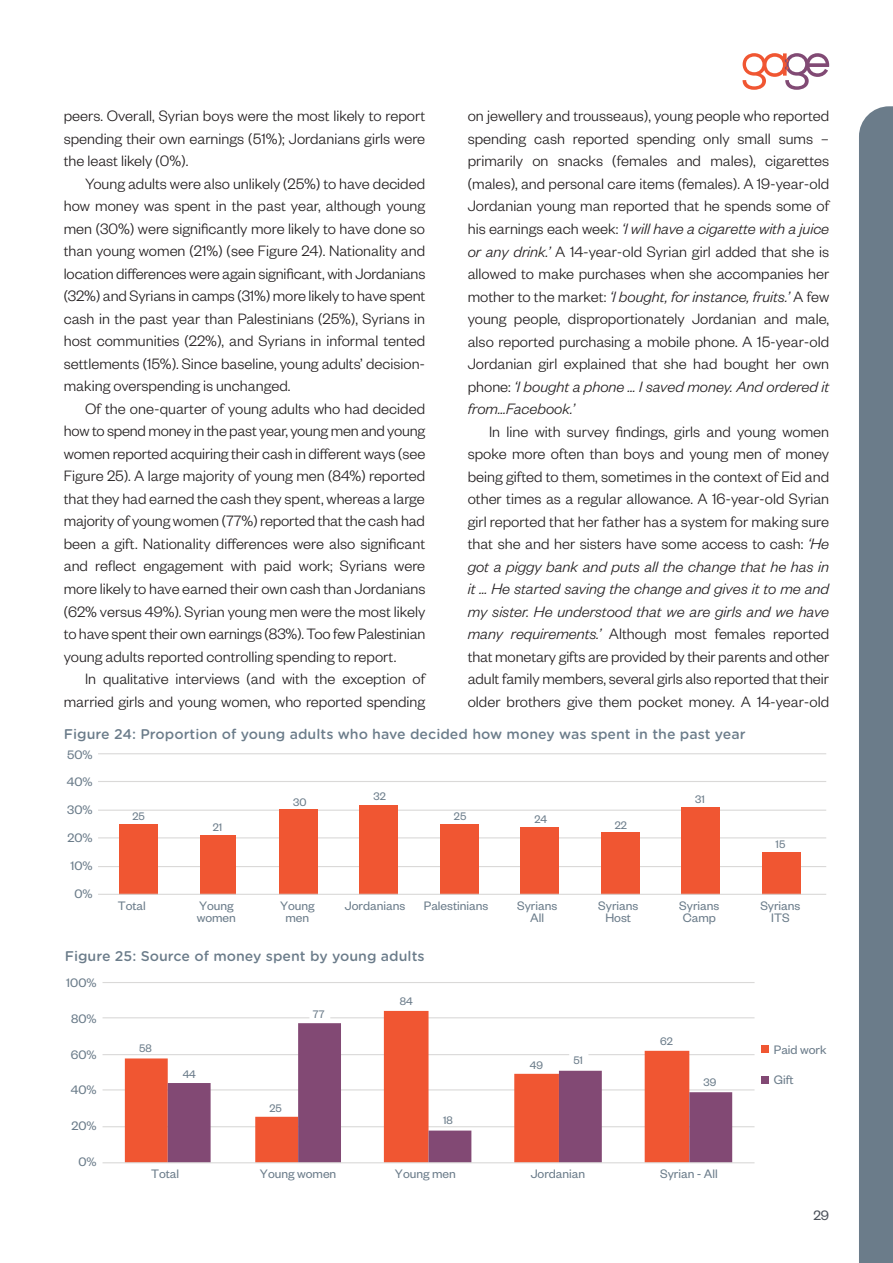
<style>
.page{position:relative;width:893px;height:1263px;background:#fff}
.page>*{position:absolute;margin:0;border:0;box-sizing:border-box;transform-origin:0 0}
.Body_paragraph{font:300 16.5px/22.5px "Founders Grotesk";color:#231f20;text-align:justify}
.t1{font:15px "Founders Grotesk";color:#4b515a}
.t2{font:13.5px/12px "Founders Grotesk";color:#6b7c8a;text-align:center}
.t3{font:500 13.5px "Gotham Rnd S Sm";color:#6b7c8a}
.t4{font:12px "Founders Grotesk";color:#6b7c8a}
.s1{font-style:italic}
</style>
<div class="page">
<div style="left:859px;top:106px;width:34px;height:1157px;background:#6b7c8a"></div>
<svg style="left:742px;top:53px;width:87px;height:37px"></svg>
<hr style="left:98px;top:866px;width:728px;height:1px;background:#dad9d8">
<hr style="left:98px;top:837px;width:728px;height:1px;background:#dad9d8">
<hr style="left:98px;top:810px;width:728px;height:1px;background:#dad9d8">
<hr style="left:98px;top:781px;width:728px;height:1px;background:#dad9d8">
<hr style="left:98px;top:753px;width:728px;height:1px;background:#dad9d8">
<div style="left:762px;top:853px;width:38px;height:42px;background:#f05632"></div>
<div style="left:682px;top:808px;width:38px;height:87px;background:#f05632"></div>
<div style="left:601px;top:833px;width:38px;height:62px;background:#f05632"></div>
<div style="left:521px;top:827px;width:38px;height:68px;background:#f05632"></div>
<div style="left:440px;top:824px;width:38px;height:71px;background:#f05632"></div>
<div style="left:360px;top:805px;width:38px;height:90px;background:#f05632"></div>
<div style="left:279px;top:810px;width:38px;height:85px;background:#f05632"></div>
<div style="left:200px;top:835px;width:36px;height:60px;background:#f05632"></div>
<div style="left:119px;top:824px;width:38px;height:71px;background:#f05632"></div>
<hr style="left:98px;top:894px;width:728px;height:1px;background:#dad9d8">
<div style="left:762px;top:1046px;width:7px;height:7px;background:#f05632"></div>
<div style="left:762px;top:1076px;width:7px;height:7px;background:#824974"></div>
<hr style="left:103px;top:982px;width:651px;height:1px;background:#dad9d8">
<hr style="left:330px;top:1017px;width:424px;height:1px;background:#dad9d8">
<hr style="left:103px;top:1017px;width:206px;height:1px;background:#dad9d8">
<hr style="left:588px;top:1054px;width:166px;height:1px;background:#dad9d8">
<hr style="left:103px;top:1054px;width:466px;height:1px;background:#dad9d8">
<hr style="left:103px;top:1089px;width:651px;height:1px;background:#dad9d8">
<hr style="left:103px;top:1126px;width:651px;height:1px;background:#dad9d8">
<svg style="left:125px;top:1011px;width:564px;height:151px"></svg>
<svg style="left:168px;top:1023px;width:564px;height:139px"></svg>
<hr style="left:103px;top:1162px;width:651px;height:1px;background:#dad9d8">
<p class="Body_paragraph" style="left:468px;top:104px;width:363px">on jewellery and trousseaus), young people who reported spending cash reported spending only small sums – primarily on snacks (females and males), cigarettes (males), and personal care items (females). A 19-year-old Jordanian young man reported that he spends some of his earnings each week: <span class="s1">‘I will have a cigarette with a juice or any drink.’</span> A 14-year-old Syrian girl added that she is allowed to make purchases when she accompanies her mother to the market: <span class="s1">‘I bought, for instance, fruits.’</span> A few young people, disproportionately Jordanian and male, also reported purchasing a mobile phone. A 15-year-old Jordanian girl explained that she had bought her own phone: <span class="s1">‘I bought a phone … I saved money. And ordered it from…Facebook.’</span></p>
<p class="Body_paragraph" style="left:468px;top:419px;width:363px;text-indent:21px">In line with survey findings, girls and young women spoke more often than boys and young men of money being gifted to them, sometimes in the context of Eid and other times as a regular allowance. A 16-year-old Syrian girl reported that her father has a system for making sure that she and her sisters have some access to cash: <span class="s1">‘He got a piggy bank and puts all the change that he has in it … He started saving the change and gives it to me and my sister. He understood that we are girls and we have many requirements.’</span> Although most females reported that monetary gifts are provided by their parents and other adult family members, several girls also reported that their older brothers give them pocket money. A 14-year-old</p>
<p class="t3" style="left:64px;top:724px;width:683px">Figure 24: Proportion of young adults who have decided how money was spent in the past year</p>
<p class="Body_paragraph" style="left:64px;top:104px;width:363px">peers. Overall, Syrian boys were the most likely to report spending their own earnings (51%); Jordanians girls were the least likely (0%).</p>
<p class="Body_paragraph" style="left:64px;top:171px;width:363px;text-indent:21px">Young adults were also unlikely (25%) to have decided how money was spent in the past year, although young men (30%) were significantly more likely to have done so than young women (21%) (see Figure 24). Nationality and location differences were again significant, with Jordanians (32%) and Syrians in camps (31%) more likely to have spent cash in the past year than Palestinians (25%), Syrians in host communities (22%), and Syrians in informal tented settlements (15%). Since baseline, young adults’ decision&shy;making overspending is unchanged.</p>
<p class="Body_paragraph" style="left:64px;top:397px;width:363px;text-indent:21px">Of the one-quarter of young adults who had decided how to spend money in the past year, young men and young women reported acquiring their cash in different ways (see Figure 25). A large majority of young men (84%) reported that they had earned the cash they spent, whereas a large majority of young women (77%) reported that the cash had been a gift. Nationality differences were also significant and reflect engagement with paid work; Syrians were more likely to have earned their own cash than Jordanians (62% versus 49%). Syrian young men were the most likely to have spent their own earnings (83%). Too few Palestinian young adults reported controlling spending to report.</p>
<p class="Body_paragraph" style="left:64px;top:667px;width:363px;text-align:right">In qualitative interviews (and with the exception of married girls and young women, who reported spending</p>
<p class="t2" style="left:67px;top:747px;width:27px">50%</p>
<p class="t2" style="left:67px;top:775px;width:27px">40%</p>
<p class="t2" style="left:67px;top:803px;width:27px">30%</p>
<p class="t2" style="left:67px;top:831px;width:27px">20%</p>
<p class="t2" style="left:70px;top:859px;width:24px">10%</p>
<p class="t2" style="left:74px;top:887px;width:20px">0%</p>
<p class="t4" style="left:132px;top:809px;width:14px">25</p>
<p class="t4" style="left:213px;top:820px;width:11px">21</p>
<p class="t4" style="left:293px;top:795px;width:15px">30</p>
<p class="t4" style="left:374px;top:789px;width:14px">32</p>
<p class="t4" style="left:454px;top:809px;width:14px">25</p>
<p class="t4" style="left:534px;top:812px;width:14px">24</p>
<p class="t4" style="left:615px;top:818px;width:14px">22</p>
<p class="t4" style="left:695px;top:792px;width:11px">31</p>
<p class="t4" style="left:775px;top:837px;width:11px">15</p>
<p class="t2" style="left:118px;top:899px;width:30px">Total</p>
<p class="t2" style="left:197px;top:899px;width:41px;text-align:left">Young women</p>
<p class="t2" style="left:280px;top:899px;width:36px">Young men</p>
<p class="t2" style="left:345px;top:899px;width:62px">Jordanians</p>
<p class="t2" style="left:424px;top:899px;width:66px">Palestinians</p>
<p class="t2" style="left:517px;top:899px;width:42px">Syrians<br>All</p>
<p class="t2" style="left:598px;top:899px;width:42px">Syrians<br>Host</p>
<p class="t2" style="left:679px;top:899px;width:42px;text-align:left">Syrians<br>Camp</p>
<p class="t2" style="left:760px;top:899px;width:42px">Syrians<br>ITS</p>
<p class="t3" style="left:65px;top:946px;width:361px">Figure 25: Source of money spent by young adults</p>
<p class="t2" style="left:66px;top:976px;width:32px">100%</p>
<p class="t2" style="left:71px;top:1012px;width:27px">80%</p>
<p class="t2" style="left:71px;top:1047px;width:27px">60%</p>
<p class="t2" style="left:71px;top:1083px;width:27px">40%</p>
<p class="t2" style="left:71px;top:1119px;width:27px">20%</p>
<p class="t2" style="left:78px;top:1155px;width:20px">0%</p>
<p class="t4" style="left:139px;top:1041px;width:14px">58</p>
<p class="t4" style="left:183px;top:1067px;width:15px">44</p>
<p class="t4" style="left:313px;top:1007px;width:13px">77</p>
<p class="t4" style="left:269px;top:1101px;width:14px">25</p>
<p class="t4" style="left:400px;top:993px;width:14px">84</p>
<p class="t4" style="left:443px;top:1113px;width:11px">18</p>
<p class="t4" style="left:530px;top:1058px;width:15px">49</p>
<p class="t4" style="left:573px;top:1053px;width:11px">51</p>
<p class="t4" style="left:660px;top:1033px;width:14px">62</p>
<p class="t4" style="left:704px;top:1075px;width:14px">39</p>
<p class="t2" style="left:151px;top:1167px;width:30px">Total</p>
<p class="t2" style="left:260px;top:1167px;width:78px">Young women</p>
<p class="t2" style="left:395px;top:1167px;width:62px">Young men</p>
<p class="t2" style="left:531px;top:1167px;width:56px">Jordanian</p>
<p class="t2" style="left:660px;top:1167px;width:59px">Syrian - All</p>
<p class="t2" style="left:774px;top:1043px;width:54px">Paid work</p>
<p class="t2" style="left:774px;top:1073px;width:21px">Gift</p>
<p class="t1" style="left:813px;top:1206px;width:17px">29</p>
</div>
